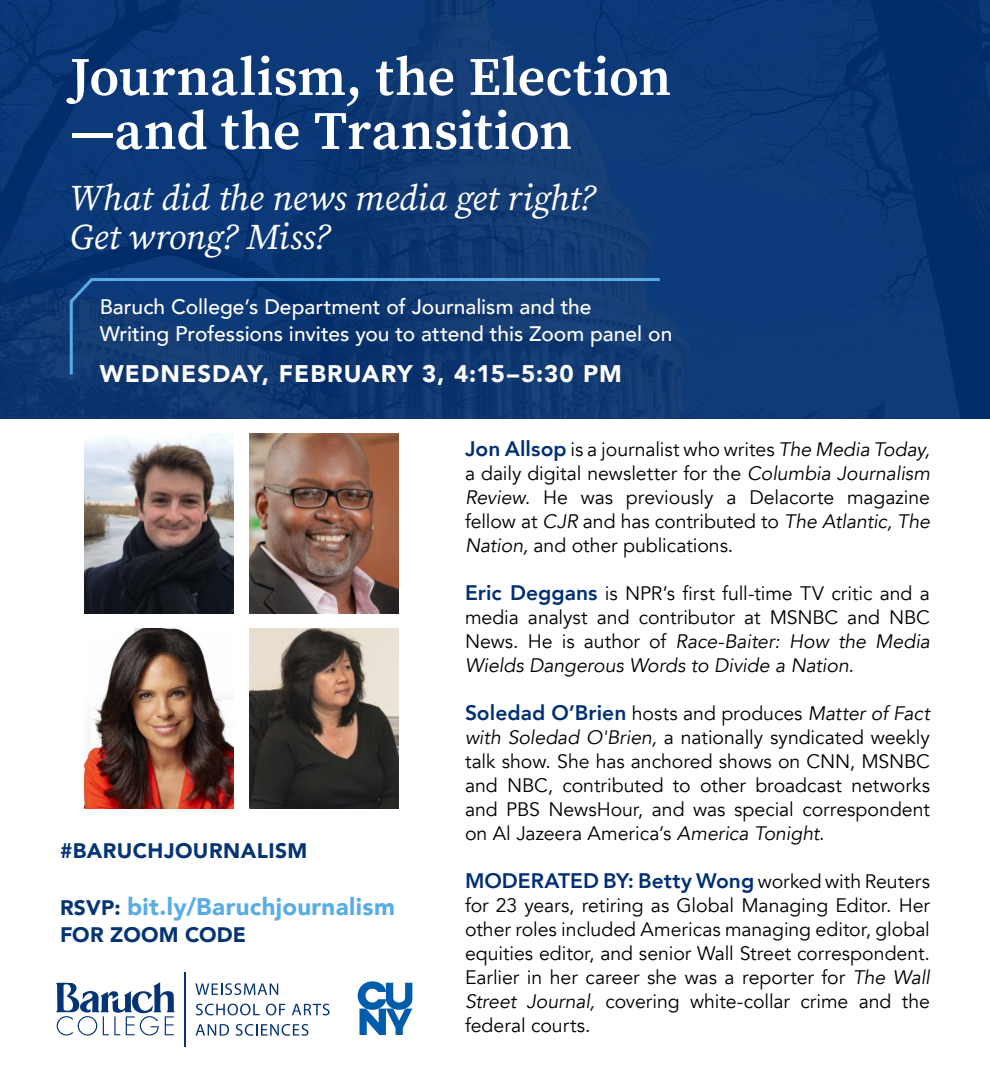
<style>
.page{position:relative;width:990px;height:1080px;background:#fff}
.page>*{position:absolute;margin:0;border:0;box-sizing:border-box;transform-origin:0 0}
.t1{font:600 54px "Source Serif Pro";letter-spacing:.005em;color:#fff}
.t2{font:italic 36px "Source Serif Pro";color:#fff}
.t3{font:900 24px "Avenir";letter-spacing:.045em;color:#fff}
.t4{font:900 24px "Avenir";letter-spacing:.015em;color:#5aace5}
.t5{font:500 21px "Avenir";color:#fff}
.t6{font:800 21px "Avenir";color:#002f73}
.t7{font:900 21px "Avenir";letter-spacing:.02em;color:#053474}
.t8{font:19.5px/24px "Avenir";letter-spacing:-.005em;color:#000;text-align:justify}
.s1{font-size:21px;color:#053474}
.s2{font-weight:800;font-size:21px;color:#002f73}
.s3{font-style:italic}
.s4{font-weight:400;font-size:19.5px;color:#000}
</style>
<div class="page">
<img style="left:0;top:0;width:990px;height:418px">
<img style="left:84px;top:434px;width:150px;height:180px">
<img style="left:249px;top:434px;width:150px;height:180px">
<img style="left:84px;top:628px;width:150px;height:180px">
<img style="left:249px;top:628px;width:150px;height:180px">
<svg style="left:358px;top:981px;width:54px;height:54px"></svg>
<svg style="left:195px;top:983px;width:83px;height:12px"></svg>
<svg style="left:196px;top:1004px;width:64px;height:11px"></svg>
<svg style="left:266px;top:1004px;width:19px;height:11px"></svg>
<svg style="left:292px;top:1004px;width:38px;height:11px"></svg>
<svg style="left:196px;top:1024px;width:33px;height:12px"></svg>
<svg style="left:236px;top:1024px;width:72px;height:12px"></svg>
<hr style="left:184px;top:972px;width:1px;height:75px;background:#053474">
<svg style="left:56px;top:982px;width:119px;height:54px"></svg>
<svg style="left:68px;top:277px;width:595px;height:100px;background:#123c76"></svg>
<p class="t1" style="left:70px;top:40px;width:603px">Journalism, the Election</p>
<p class="t1" style="left:70px;top:94px;width:504px">—and the Transition</p>
<p class="t2" style="left:70px;top:174px;width:527px">What did the news media get right?</p>
<p class="t2" style="left:70px;top:213px;width:262px">Get wrong? Miss?</p>
<p class="t5" style="left:100px;top:289px;width:493px">Baruch College’s Department of Journalism and the</p>
<p class="t5" style="left:100px;top:316px;width:574px">Writing Professions invites you to attend this Zoom panel on</p>
<p class="t3" style="left:100px;top:354px;width:523px">WEDNESDAY, FEBRUARY 3, 4:15–5:30 PM</p>
<p class="t7" style="left:60px;top:833px;width:249px">#BARUCHJOURNALISM</p>
<p class="t4" style="left:60px;top:886px;width:336px"><span class="s1">RSVP:</span> bit.ly/Baruchjournalism</p>
<p class="t7" style="left:60px;top:917px;width:188px">FOR ZOOM CODE</p>
<p class="t8" style="left:465px;top:438px;width:467px"><span class="s2">Jon Allsop</span> is a journalist who writes <span class="s3">The Media Today, </span>a daily digital newsletter for the <span class="s3">Columbia Journalism Review.</span> He was previously a Delacorte magazine fellow at <span class="s3">CJR</span> and has contributed to <span class="s3">The Atlantic, The Nation,</span> and other publications.</p>
<p class="t8" style="left:465px;top:582px;width:467px"><span class="s2">Eric Deggans</span> is NPR’s first full-time TV critic and a media analyst and contributor at MSNBC and NBC News. He is author of <span class="s3">Race-Baiter: How the Media Wields Dangerous Words to Divide a Nation.</span></p>
<p class="t8" style="left:465px;top:702px;width:467px"><span class="s2">Soledad O’Brien</span> hosts and produces <span class="s3">Matter of Fact with Soledad O'Brien,</span> a nationally syndicated weekly talk show. She has anchored shows on CNN, MSNBC and NBC, contributed to other broadcast networks and PBS NewsHour, and was special correspondent on Al Jazeera America’s <span class="s3">America Tonight</span>.</p>
<p class="t6" style="left:465px;top:864px;width:467px">MODERATED BY: Betty Wong <span class="s4">worked with Reuters</span></p>
<p class="t8" style="left:465px;top:894px;width:467px">for 23 years, retiring as Global Managing Editor. Her other roles included Americas managing editor, global equities editor, and senior Wall Street correspondent.<br>Earlier in her career she was a reporter for <span class="s3">The Wall Street Journal,</span> covering white-collar crime and the federal courts.</p>
</div>
